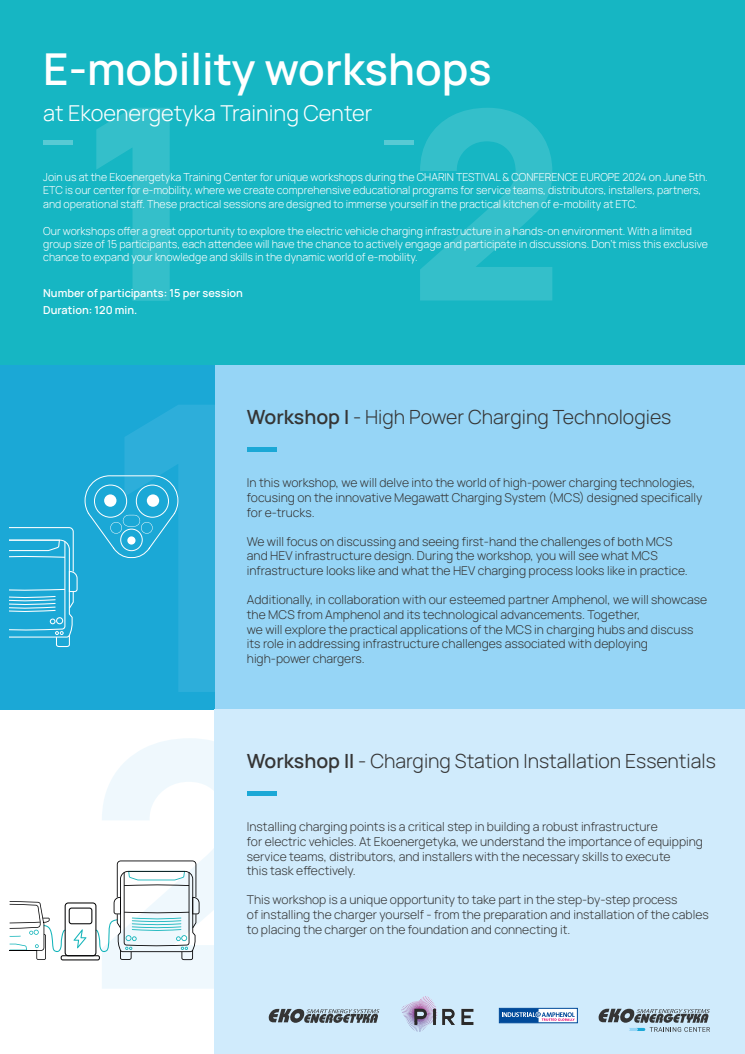
<style>
.page{position:relative;width:745px;height:1054px;background:#fff}
.page>*{position:absolute;margin:0;border:0;box-sizing:border-box;transform-origin:0 0}
.t1{font:600 43.88px "Manrope";color:#fff}
.t2{font:300 21.86px "Manrope";color:#fff}
.t3{font:300 19.5px "Manrope";color:#353535}
.t4{font:300 12.18px/14.6px "Manrope";color:#353535}
.t5{font:300 10.96px/13.4px "Manrope";color:#fff}
.t6{font:600 10.96px/17.1px "Manrope";color:#fff}
.s1{font-weight:600}
</style>
<div class="page">
<div style="left:0;top:0;width:745px;height:366px;background:#16b6c3"></div>
<div style="left:215px;top:366px;width:530px;height:343px;background:#96d5f6"></div>
<div style="left:0;top:366px;width:215px;height:343px;background:#1ba8d6"></div>
<svg style="left:96px;top:108px;width:74px;height:193px"></svg>
<svg style="left:125px;top:405px;width:90px;height:286px;fill:#2daeda"></svg>
<svg style="left:420px;top:108px;width:132px;height:192px"></svg>
<svg style="left:102px;top:738px;width:113px;height:250px;fill:#eff8fd"></svg>
<hr style="left:43px;top:140px;width:29px;height:4px;background:#58cad4">
<hr style="left:247px;top:448px;width:29px;height:4px;background:#1ba8d6">
<hr style="left:384px;top:140px;width:30px;height:4px;background:#58cad4">
<div style="left:215px;top:709px;width:530px;height:344px;background:#d0ebfc"></div>
<hr style="left:247px;top:791px;width:29px;height:4px;background:#1ba8d6">
<svg style="left:598px;top:1008px;width:112px;height:23px"></svg>
<svg style="left:10px;top:860px;width:189px;height:100px"></svg>
<svg style="left:499px;top:1007px;width:75px;height:15px"></svg>
<svg style="left:84px;top:475px;width:94px;height:83px"></svg>
<div style="left:104px;top:494px;width:12px;height:12px;background:#fff;border-radius:50%"></div>
<div style="left:147px;top:494px;width:12px;height:12px;background:#fff;border-radius:50%"></div>
<div style="left:127px;top:536px;width:8px;height:8px;background:#fff;border-radius:50%"></div>
<svg style="left:10px;top:527px;width:68px;height:119px"></svg>
<img style="left:402px;top:996px;width:72px;height:34px">
<svg style="left:268px;top:1008px;width:111px;height:14px"></svg>
<h1 class="t1" style="left:43px;top:33px;width:450px">E-mobility workshops</h1>
<h2 class="t2" style="left:43px;top:97px;width:331px">at Ekoenergetyka Training Center</h2>
<p class="t5" style="left:43px;top:169px;width:666px">Join us at the Ekoenergetyka Training Center for unique workshops during the CHARIN TESTIVAL &amp; CONFERENCE EUROPE 2024 on June 5th.<br>ETC is our center for e-mobility, where we create comprehensive educational programs for service teams, distributors, installers, partners, and operational staff. These practical sessions are designed to immerse yourself in the practical kitchen of e-mobility at ETC.</p>
<p class="t5" style="left:43px;top:223px;width:666px">Our workshops offer a great opportunity to explore the electric vehicle charging infrastructure in a hands-on environment. With a limited group size of 15 participants, each attendee will have the chance to actively engage and participate in discussions. Don’t miss this exclusive chance to expand your knowledge and skills in the dynamic world of e-mobility.</p>
<p class="t6" style="left:43px;top:283px;width:201px">Number of participants: 15 per session<br>Duration: 120 min.</p>
<h3 class="t3" style="left:247px;top:402px;width:426px"><span class="s1">Workshop I</span> - High Power Charging Technologies</h3>
<p class="t4" style="left:247px;top:474px;width:457px">In this workshop, we will delve into the world of high-power charging technologies, focusing on the innovative Megawatt Charging System (MCS) designed specifically for e-trucks.</p>
<p class="t4" style="left:247px;top:533px;width:442px">We will focus on discussing and seeing first-hand the challenges of both MCS and HEV infrastructure design. During the workshop, you will see what MCS infrastructure looks like and what the HEV charging process looks like in practice.</p>
<p class="t4" style="left:247px;top:591px;width:461px">Additionally, in collaboration with our esteemed partner Amphenol, we will showcase the MCS from Amphenol and its technological advancements. Together,<br>we will explore the practical applications of the MCS in charging hubs and discuss its role in addressing infrastructure challenges associated with deploying high-power chargers.</p>
<h3 class="t3" style="left:247px;top:746px;width:470px"><span class="s1">Workshop II</span> - Charging Station Installation Essentials</h3>
<p class="t4" style="left:247px;top:818px;width:457px">Installing charging points is a critical step in building a robust infrastructure<br>for electric vehicles. At Ekoenergetyka, we understand the importance of equipping service teams, distributors, and installers with the necessary skills to execute<br>this task effectively.</p>
<p class="t4" style="left:247px;top:891px;width:463px">This workshop is a unique opportunity to take part in the step-by-step process<br>of installing the charger yourself - from the preparation and installation of the cables to placing the charger on the foundation and connecting it.</p>
</div>
